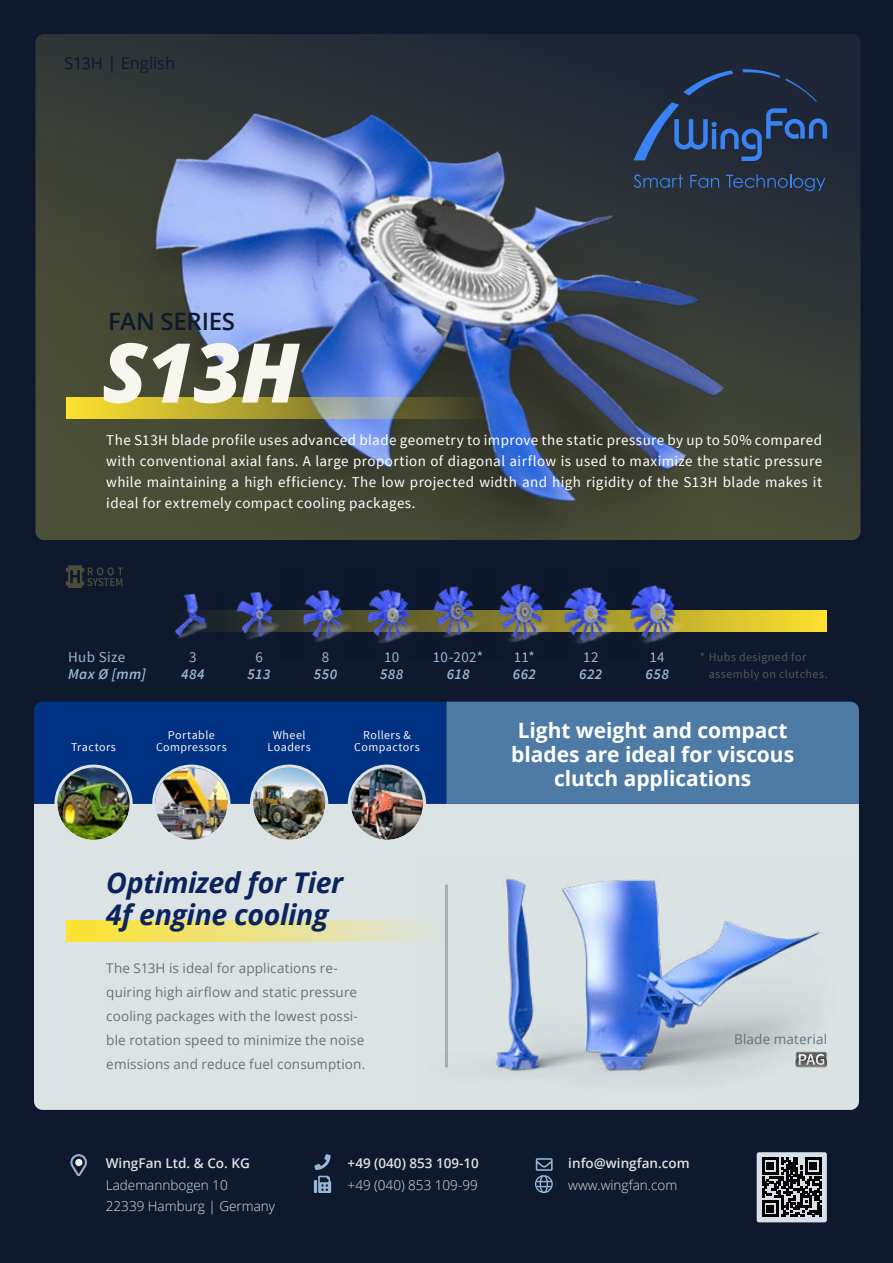
<style>
.page{position:relative;width:893px;height:1263px;background:#0e192e}
.page>*{position:absolute;margin:0;border:0;box-sizing:border-box;transform-origin:0 0}
.t1{font:italic 800 82.5px "Open Sans";color:#f7f7ef}
.t2{font:italic 700 28.5px/31.5px "Open Sans";letter-spacing:-.015em;color:#0b245c}
.Label{font:600 24px "Open Sans";letter-spacing:-.015em;color:#0e192e}
.t3{font:700 21px/24px "Open Sans";letter-spacing:-.005em;color:#fff;text-align:center}
.t4{font:16.5px "Open Sans";letter-spacing:-.005em;color:#0e192e}
.t5{font:15px/21px "Source Sans Pro";letter-spacing:.025em;color:#fff;text-align:justify}
.t6{font:italic 600 15px "Source Sans Pro";letter-spacing:.035em;color:#98b7d6}
.t7{font:15px "Source Sans Pro";letter-spacing:.02em;color:#98b7d6}
.t8{font:13.5px/24px "Open Sans";letter-spacing:.01em;color:#6c7079}
.t9{font:300 13.5px/21px "Open Sans";color:#dbe3e5}
.t10{font:600 13.5px "Open Sans";color:#dbe3e5}
.t11{font:12px/12px "Source Sans Pro";letter-spacing:.035em;color:#f7f7ef;text-align:center}
.t12{font:12px/16.5px "Source Sans Pro";letter-spacing:.035em;color:#575756}
</style>
<div class="page">
<div style="left:34px;top:840px;width:825px;height:270px;background:#dbe3e5"></div>
<svg style="left:702px;top:610px;width:125px;height:21px;background:#e6ce2d"></svg>
<img style="left:439px;top:586px;width:33px;height:52px">
<img style="left:175px;top:593px;width:37px;height:46px">
<img style="left:212px;top:592px;width:66px;height:48px">
<img style="left:278px;top:590px;width:65px;height:52px">
<img style="left:343px;top:589px;width:96px;height:55px">
<img style="left:472px;top:583px;width:67px;height:59px">
<img style="left:539px;top:587px;width:72px;height:57px">
<img style="left:611px;top:585px;width:91px;height:59px">
<img style="left:418px;top:857px;width:432px;height:243px">
<svg style="left:34px;top:702px;width:825px;height:138px;background:#5a799e"></svg>
<div style="left:348px;top:764px;width:78px;height:79px;border:3px solid #dbe3e5;border-radius:50%"></div>
<img style="left:35px;top:37px;width:824px;height:503px">
<svg style="left:66px;top:398px;width:425px;height:21px;background:#a49b49"></svg>
<div style="left:66px;top:921px;width:380px;height:21px;background:linear-gradient(to right,#fee22e,#dbe2e2)"></div>
<svg style="left:634px;top:69px;width:193px;height:92px"></svg>
<svg style="left:634px;top:174px;width:49px;height:14px"></svg>
<svg style="left:690px;top:175px;width:29px;height:13px"></svg>
<svg style="left:726px;top:174px;width:99px;height:17px;background:#283c5b"></svg>
<svg style="left:795px;top:1052px;width:32px;height:15px"></svg>
<svg style="left:66px;top:565px;width:57px;height:23px"></svg>
<svg style="left:70px;top:1154px;width:17px;height:22px"></svg>
<div style="left:75px;top:1159px;width:7px;height:7px;background:#f7f7ef;border-radius:50%"></div>
<svg style="left:314px;top:1154px;width:17px;height:16px"></svg>
<svg style="left:535px;top:1158px;width:18px;height:35px"></svg>
<svg style="left:314px;top:1176px;width:17px;height:17px"></svg>
<div style="left:757px;top:1152px;width:70px;height:70px;background:#d8e0e9;border-radius:2px"></div>
<svg style="left:762px;top:1157px;width:60px;height:60px"></svg>
<p class="t4" style="left:65px;top:52px;width:112px">S13H | English</p>
<p class="Label" style="left:108px;top:305px;width:128px">FAN SERIES</p>
<p class="t1" style="left:102px;top:310px;width:199px">S13H</p>
<p class="t5" style="left:106px;top:430px;width:717px">The S13H blade profile uses advanced blade geometry to improve the static pressure by up to 50% compared with conventional axial fans. A large proportion of diagonal airflow is used to maximize the static pressure while maintaining a high efficiency. The low projected width and high rigidity of the S13H blade makes it ideal for extremely compact cooling packages.</p>
<p class="t7" style="left:68px;top:648px;width:59px">Hub Size</p>
<p class="t7" style="left:189px;top:648px;width:9px">3</p>
<p class="t7" style="left:255px;top:648px;width:9px">6</p>
<p class="t7" style="left:322px;top:648px;width:9px">8</p>
<p class="t7" style="left:384px;top:648px;width:17px">10</p>
<p class="t7" style="left:433px;top:648px;width:52px">10-202*</p>
<p class="t7" style="left:514px;top:648px;width:23px">11*</p>
<p class="t7" style="left:583px;top:648px;width:17px">12</p>
<p class="t7" style="left:650px;top:648px;width:16px">14</p>
<p class="t6" style="left:68px;top:664px;width:79px">Max Ø [mm]</p>
<p class="t6" style="left:181px;top:664px;width:25px">484</p>
<p class="t6" style="left:248px;top:664px;width:24px">513</p>
<p class="t6" style="left:314px;top:664px;width:25px">550</p>
<p class="t6" style="left:380px;top:664px;width:25px">588</p>
<p class="t6" style="left:447px;top:664px;width:24px">618</p>
<p class="t6" style="left:513px;top:664px;width:25px">662</p>
<p class="t6" style="left:579px;top:664px;width:25px">622</p>
<p class="t6" style="left:645px;top:664px;width:25px">658</p>
<p class="t12" style="left:709px;top:649px;width:120px;text-indent:-9px">* Hubs designed for assembly on clutches.</p>
<p class="t11" style="left:71px;top:741px;width:46px">Tractors</p>
<p class="t11" style="left:156px;top:729px;width:72px">Portable<br>Compressors</p>
<p class="t11" style="left:268px;top:729px;width:45px">Wheel<br>Loaders</p>
<p class="t11" style="left:354px;top:729px;width:67px">Rollers &amp;<br>Compactors</p>
<p class="t2" style="left:106px;top:866px;width:238px">Optimized for Tier<br>4f engine cooling</p>
<p class="t8" style="left:106px;top:955px;width:260px">The S13H is ideal for applications re&shy;quiring high airflow and static pressure cooling packages with the lowest possi&shy;ble rotation speed to minimize the noise emissions and reduce fuel consumption.</p>
<p class="t3" style="left:511px;top:718px;width:284px">Light weight and compact blades are ideal for viscous clutch applications</p>
<p class="t8" style="left:734px;top:1027px;width:94px">Blade material</p>
<p class="t10" style="left:568px;top:1154px;width:123px">info@wingfan.com</p>
<p class="t10" style="left:106px;top:1154px;width:145px">WingFan Ltd. &amp; Co. KG</p>
<p class="t10" style="left:348px;top:1154px;width:133px">+49 (040) 853 109-10</p>
<p class="t9" style="left:106px;top:1174px;width:171px">Lademannbogen 10<br>22339 Hamburg | Germany</p>
<p class="t9" style="left:348px;top:1174px;width:132px">+49 (040) 853 109-99</p>
<p class="t9" style="left:568px;top:1174px;width:110px">www.wingfan.com</p>
</div>
